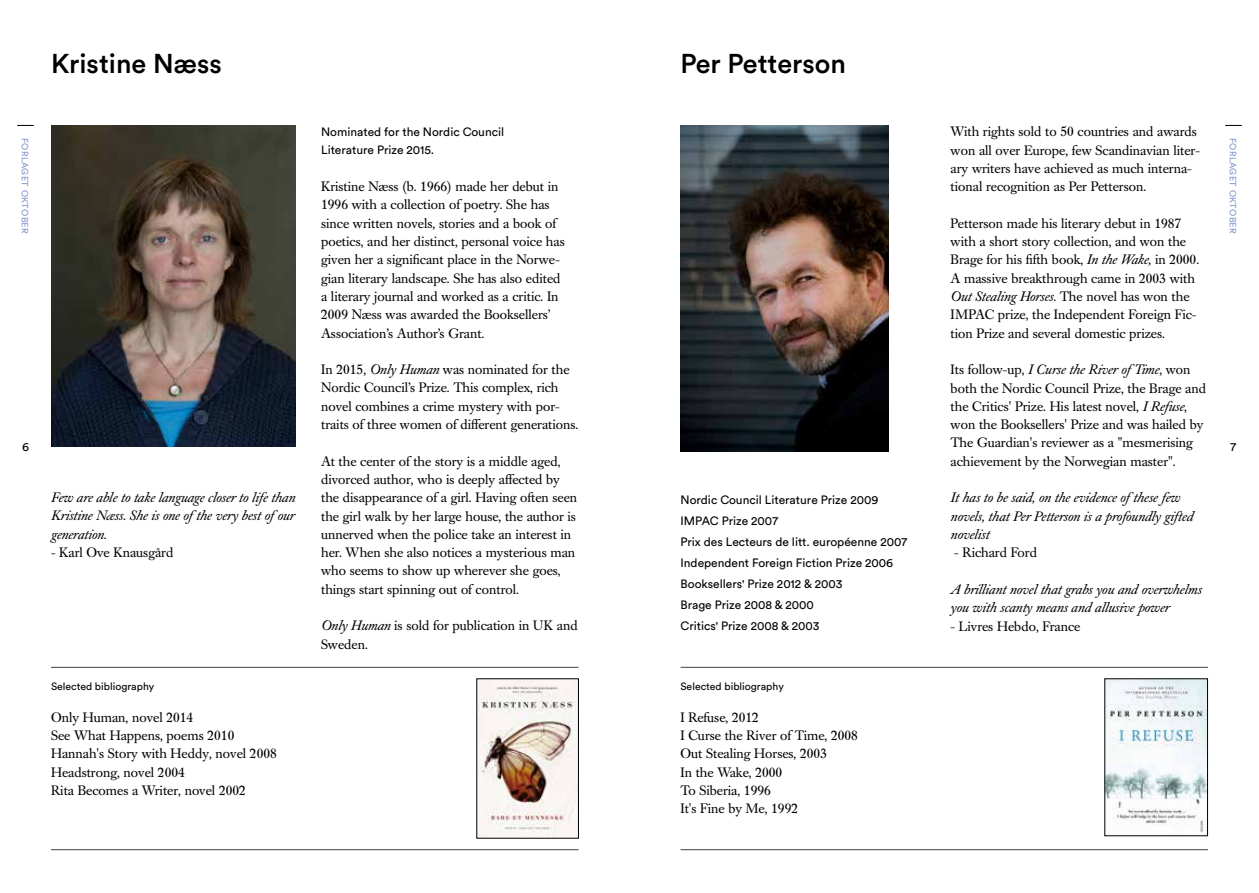
<style>
.page{position:relative;width:1259px;height:893px;background:#fff}
.page>*{position:absolute;margin:0;border:0;box-sizing:border-box;transform-origin:0 0}
.t1{font:500 27px "Circular Std";color:#000}
.t2{font:13.5px/18.3px "Caslon Book BE";color:#000}
.t3{font:italic 13.5px/18.3px "Caslon Book BE";color:#000}
.t4{font:12px/21px "Circular Std";color:#000}
.t5{font:10.5px "Circular Std";color:#000}
.t6{font:9px "Circular Std";letter-spacing:.04em;color:#8298cd}
.s1{font-style:italic}
</style>
<div class="page">
<svg style="left:17px;top:125px;width:17px;height:1px"></svg>
<svg style="left:1225px;top:125px;width:16px;height:1px"></svg>
<img style="left:51px;top:126px;width:244px;height:320px">
<hr style="left:51px;top:849px;width:527px;height:1px;background:#414042">
<hr style="left:680px;top:849px;width:528px;height:1px;background:#414042">
<hr style="left:51px;top:667px;width:527px;height:1px;background:#414042">
<hr style="left:680px;top:667px;width:528px;height:1px;background:#414042">
<img style="left:680px;top:125px;width:209px;height:327px">
<img style="left:478px;top:681px;width:98px;height:155px">
<img style="left:1106px;top:681px;width:99px;height:152px">
<h1 class="t1" style="left:51px;top:46px;width:172px">Kristine Næss</h1>
<h1 class="t1" style="left:680px;top:46px;width:167px">Per Petterson</h1>
<p class="t2" style="left:950px;top:123px;width:251px">With rights sold to 50 countries and awards won all over Europe, few Scandinavian liter&shy;ary writers have achieved as much interna&shy;tional recognition as Per Petterson.</p>
<p class="t2" style="left:950px;top:214px;width:250px">Petterson made his literary debut in 1987 with a short story collection, and won the Brage for his fifth book, <span class="s1">In the Wake,</span> in 2000.<br>A massive breakthrough came in 2003 with <span class="s1">Out Stealing Horses</span>. The novel has won the IMPAC prize, the Independent Foreign Fic&shy;tion Prize and several domestic prizes.</p>
<p class="t2" style="left:950px;top:361px;width:257px">Its follow-up, <span class="s1">I Curse the River ofTime</span>, won both the Nordic Council Prize, the Brage and the Critics' Prize. His latest novel, <span class="s1">I Refuse</span>, won the Booksellers' Prize and was hailed by The Guardian's reviewer as a "mesmerising achievement by the Norwegian master".</p>
<p class="t3" style="left:950px;top:489px;width:244px">It has to be said, on the evidence ofthese few novels, that Per Petterson is a profoundly gifted novelist</p>
<p class="t2" style="left:954px;top:544px;width:84px">- Richard Ford</p>
<p class="t3" style="left:950px;top:580px;width:252px">A brilliant novel that grabs you and overwhelms you with scanty means and allusive power</p>
<p class="t2" style="left:950px;top:617px;width:131px">- Livres Hebdo, France</p>
<p class="t4" style="left:321px;top:121px;width:185px">Nominated for the Nordic Council</p>
<p class="t6" style="left:30px;top:138px;width:97px;rotate:90deg">FORLAGET OKTOBER</p>
<p class="t6" style="left:1238px;top:138px;width:97px;rotate:90deg">FORLAGET OKTOBER</p>
<p class="t4" style="left:321px;top:140px;width:115px">Literature Prize 2015.</p>
<p class="t2" style="left:321px;top:178px;width:245px">Kristine Næss (b. 1966) made her debut in 1996 with a collection of poetry. She has since written novels, stories and a book of poetics, and her distinct, personal voice has given her a significant place in the Norwe&shy;gian literary landscape. She has also edited a literary journal and worked as a critic. In 2009 Næss was awarded the Booksellers’ Association’s Author’s Grant.</p>
<p class="t2" style="left:321px;top:361px;width:259px">In 2015, <span class="s1">Only Human</span> was nominated for the Nordic Council’s Prize. This complex, rich novel combines a crime mystery with por&shy;traits of three women of different generations.</p>
<p class="t2" style="left:321px;top:452px;width:258px">At the center of the story is a middle aged, divorced author, who is deeply affected by the disappearance of a girl. Having often seen the girl walk by her large house, the author is unnerved when the police take an interest in her. When she also notices a mysterious man who seems to show up wherever she goes, things start spinning out of control.</p>
<p class="t2" style="left:321px;top:617px;width:258px"><span class="s1">Only Human</span> is sold for publication in UK and<br>Sweden.</p>
<p class="t4" style="left:22px;top:436px;width:8px">6</p>
<p class="t4" style="left:1230px;top:436px;width:7px">7</p>
<p class="t3" style="left:51px;top:489px;width:246px;text-align:justify">Few are able to take language closer to life than Kristine Næss. She is one ofthe very best ofour generation.</p>
<p class="t2" style="left:51px;top:544px;width:124px">- Karl Ove Knausgård</p>
<p class="t4" style="left:680px;top:490px;width:228px">Nordic Council Literature Prize 2009<br>IMPAC Prize 2007<br>Prix des Lecteurs de litt. européenne 2007<br>Independent Foreign Fiction Prize 2006<br>Booksellers' Prize 2012 &amp; 2003<br>Brage Prize 2008 &amp; 2000<br>Critics' Prize 2008 &amp; 2003</p>
<p class="t5" style="left:51px;top:680px;width:105px">Selected bibliography</p>
<p class="t5" style="left:680px;top:680px;width:105px">Selected bibliography</p>
<p class="t2" style="left:51px;top:708px;width:227px">Only Human, novel 2014<br>See What Happens, poems 2010<br>Hannah's Story with Heddy, novel 2008<br>Headstrong, novel 2004<br>Rita Becomes a Writer, novel 2002</p>
<p class="t2" style="left:680px;top:708px;width:179px">I Refuse, 2012<br>I Curse the River of Time, 2008<br>Out Stealing Horses, 2003<br>In the Wake, 2000<br>To Siberia, 1996<br>It's Fine by Me, 1992</p>
</div>
